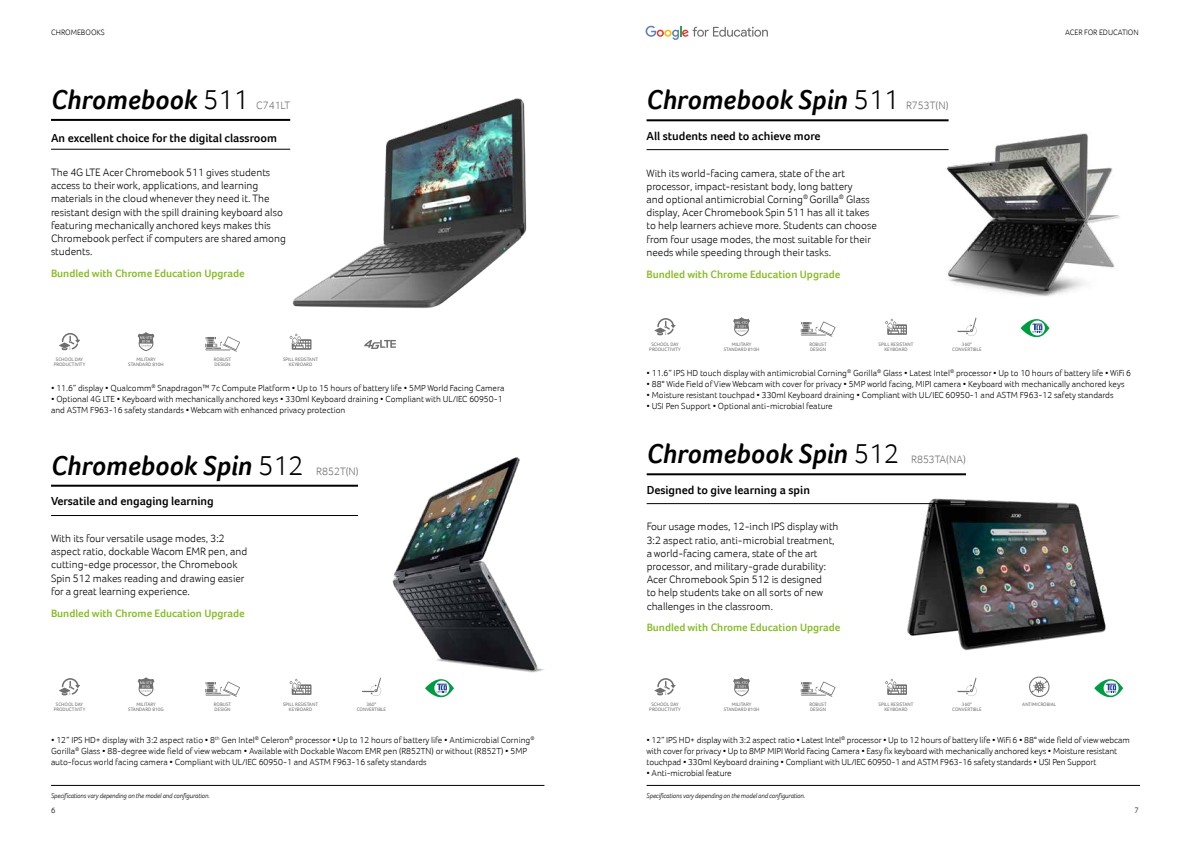
<style>
.page{position:relative;width:1191px;height:842px;background:#fff}
.page>*{position:absolute;margin:0;border:0;box-sizing:border-box;transform-origin:0 0}
.t1{font:italic 600 28px "Acer Foco";color:#000}
.t2{font:600 12px "Acer Foco";color:#000}
.t3{font:300 11px/13.2px "Acer Foco";color:#000}
.t4{font:600 11px "Acer Foco";color:#86bc25}
.t5{font:300 11px "Acer Foco";color:#706f6f}
.t6{font:300 9px/10.8px "Acer Foco";color:#000}
.t7{font:300 8px "Acer Foco";color:#000}
.t8{font:italic 300 7px "Acer Foco";letter-spacing:-.01em;color:#000}
.t9{font:5px/4.9px "Acer Foco";color:#706f6f;text-align:center}
.s1{font-weight:300;font-style:normal}
</style>
<div class="page">
<hr style="left:646px;top:785px;width:494px;height:1px;background:#000">
<hr style="left:51px;top:785px;width:493px;height:1px;background:#000">
<svg style="left:645px;top:26px;width:123px;height:14px"></svg>
<img style="left:286px;top:98px;width:241px;height:211px">
<hr style="left:51px;top:119px;width:239px;height:2px;background:#000">
<hr style="left:51px;top:149px;width:239px;height:1px;background:#000">
<svg style="left:59px;top:333px;width:21px;height:18px"></svg>
<svg style="left:138px;top:332px;width:16px;height:19px"></svg>
<svg style="left:205px;top:336px;width:35px;height:16px"></svg>
<svg style="left:289px;top:333px;width:22px;height:17px"></svg>
<svg style="left:364px;top:340px;width:32px;height:9px"></svg>
<img style="left:392px;top:457px;width:152px;height:216px">
<hr style="left:646px;top:119px;width:302px;height:2px;background:#000">
<hr style="left:646px;top:149px;width:302px;height:1px;background:#000">
<img style="left:925px;top:121px;width:195px;height:176px">
<hr style="left:51px;top:485px;width:307px;height:2px;background:#000">
<hr style="left:51px;top:515px;width:307px;height:1px;background:#000">
<svg style="left:59px;top:678px;width:21px;height:18px"></svg>
<svg style="left:138px;top:677px;width:16px;height:19px"></svg>
<svg style="left:205px;top:681px;width:35px;height:16px"></svg>
<svg style="left:289px;top:679px;width:22px;height:16px"></svg>
<svg style="left:362px;top:677px;width:19px;height:19px"></svg>
<svg style="left:425px;top:679px;width:29px;height:18px"></svg>
<svg style="left:654px;top:318px;width:21px;height:18px"></svg>
<svg style="left:733px;top:317px;width:17px;height:19px"></svg>
<svg style="left:800px;top:321px;width:35px;height:16px"></svg>
<svg style="left:885px;top:319px;width:22px;height:16px"></svg>
<svg style="left:957px;top:317px;width:19px;height:19px"></svg>
<svg style="left:1020px;top:319px;width:29px;height:18px"></svg>
<img style="left:879px;top:475px;width:227px;height:176px">
<hr style="left:646px;top:473px;width:320px;height:2px;background:#000">
<hr style="left:646px;top:503px;width:320px;height:1px;background:#000">
<svg style="left:654px;top:678px;width:21px;height:18px"></svg>
<svg style="left:733px;top:677px;width:17px;height:19px"></svg>
<svg style="left:800px;top:681px;width:35px;height:16px"></svg>
<svg style="left:885px;top:679px;width:22px;height:16px"></svg>
<svg style="left:957px;top:677px;width:19px;height:19px"></svg>
<svg style="left:1029px;top:676px;width:20px;height:21px"></svg>
<svg style="left:1094px;top:679px;width:29px;height:18px"></svg>
<p class="t7" style="left:51px;top:27px;width:55px">CHROMEBOOKS</p>
<p class="t7" style="left:1065px;top:27px;width:75px">ACER FOR EDUCATION</p>
<h1 class="t1" style="left:51px;top:83px;width:199px">Chromebook <span class="s1">511</span></h1>
<p class="t5" style="left:256px;top:99px;width:35px">C741LT</p>
<h2 class="t2" style="left:51px;top:131px;width:227px">An excellent choice for the digital classroom</h2>
<p class="t3" style="left:51px;top:166px;width:236px">The 4G LTE Acer Chromebook 511 gives students access to their work, applications, and learning materials in the cloud whenever they need it. The resistant design with the spill draining keyboard also featuring mechanically anchored keys makes this Chromebook perfect if computers are shared among students.</p>
<p class="t4" style="left:51px;top:267px;width:195px">Bundled with Chrome Education Upgrade</p>
<p class="t9" style="left:54px;top:357px;width:33px">SCHOOL DAY<br>PRODUCTIVITY</p>
<p class="t9" style="left:128px;top:357px;width:37px">MILITARY<br>STANDARD 810H</p>
<p class="t9" style="left:214px;top:357px;width:19px;text-align:left">ROBUST<br>DESIGN</p>
<p class="t9" style="left:283px;top:357px;width:36px">SPILL RESISTANT<br>KEYBOARD</p>
<p class="t6" style="left:51px;top:383px;width:455px">• 11.6” display • Qualcomm<sup>®</sup> Snapdragon™ 7c Compute Platform • Up to 15 hours of battery life • 5MP World Facing Camera</p>
<p class="t6" style="left:51px;top:393px;width:453px">• Optional 4G LTE • Keyboard with mechanically anchored keys • 330ml Keyboard draining • Compliant with UL/IEC 60950-1 and ASTM F963-16 safety standards • Webcam with enhanced privacy protection</p>
<h1 class="t1" style="left:51px;top:449px;width:254px">Chromebook Spin <span class="s1">512</span></h1>
<p class="t5" style="left:316px;top:464px;width:44px">R852T(N)</p>
<h2 class="t2" style="left:51px;top:494px;width:164px">Versatile and engaging learning</h2>
<p class="t3" style="left:51px;top:532px;width:198px">With its four versatile usage modes, 3:2 aspect ratio, dockable Wacom EMR pen, and cutting-edge processor, the Chromebook Spin 512 makes reading and drawing easier for a great learning experience.</p>
<p class="t4" style="left:51px;top:606px;width:195px">Bundled with Chrome Education Upgrade</p>
<p class="t9" style="left:54px;top:702px;width:33px">SCHOOL DAY<br>PRODUCTIVITY</p>
<p class="t9" style="left:128px;top:702px;width:37px">MILITARY<br>STANDARD 810G</p>
<p class="t9" style="left:214px;top:702px;width:19px;text-align:left">ROBUST<br>DESIGN</p>
<p class="t9" style="left:283px;top:702px;width:36px">SPILL RESISTANT<br>KEYBOARD</p>
<p class="t9" style="left:357px;top:702px;width:31px">360°<br>CONVERTIBLE</p>
<p class="t6" style="left:51px;top:734px;width:485px">• 12” IPS HD+ display with 3:2 aspect ratio • 8<sup>th</sup> Gen Intel<sup>®</sup> Celeron<sup>®</sup> processor • Up to 12 hours of battery life • Antimicrobial Corning<sup>®<br></sup>Gorilla<sup>®</sup> Glass • 88-degree wide field of view webcam • Available with Dockable Wacom EMR pen (R852TN) or without (R852T) • 5MP auto-focus world facing camera • Compliant with UL/IEC 60950-1 and ASTM F963-16 safety standards</p>
<h1 class="t1" style="left:646px;top:83px;width:254px">Chromebook Spin <span class="s1">511</span></h1>
<p class="t5" style="left:906px;top:99px;width:44px">R753T(N)</p>
<h2 class="t2" style="left:646px;top:129px;width:175px">All students need to achieve more</h2>
<p class="t3" style="left:646px;top:166px;width:232px">With its world-facing camera, state of the art processor, impact-resistant body, long battery<br>and optional antimicrobial Corning<sup>®</sup> Gorilla<sup>®</sup> Glass display, Acer Chromebook Spin 511 has all it takes to help learners achieve more. Students can choose from four usage modes, the most suitable for their needs while speeding through their tasks.</p>
<p class="t4" style="left:646px;top:267px;width:195px">Bundled with Chrome Education Upgrade</p>
<p class="t9" style="left:649px;top:342px;width:33px">SCHOOL DAY<br>PRODUCTIVITY</p>
<p class="t9" style="left:723px;top:342px;width:37px">MILITARY<br>STANDARD 810H</p>
<p class="t9" style="left:809px;top:342px;width:19px;text-align:left">ROBUST<br>DESIGN</p>
<p class="t9" style="left:878px;top:342px;width:36px">SPILL RESISTANT<br>KEYBOARD</p>
<p class="t9" style="left:952px;top:342px;width:31px">360°<br>CONVERTIBLE</p>
<p class="t6" style="left:646px;top:368px;width:486px">• 11.6” IPS HD touch display with antimicrobial Corning<sup>®</sup> Gorilla<sup>®</sup> Glass • Latest Intel<sup>®</sup> processor • Up to 10 hours of battery life • WiFi 6</p>
<p class="t6" style="left:646px;top:379px;width:479px">• 88° Wide Field of View Webcam with cover for privacy • 5MP world facing, MIPI camera • Keyboard with mechanically anchored keys</p>
<p class="t6" style="left:646px;top:389px;width:468px">• Moisture resistant touchpad • 330ml Keyboard draining • Compliant with UL/IEC 60950-1 and ASTM F963-12 safety standards</p>
<p class="t6" style="left:646px;top:400px;width:188px">• USI Pen Support • Optional anti-microbial feature</p>
<h1 class="t1" style="left:646px;top:437px;width:254px">Chromebook Spin <span class="s1">512</span></h1>
<h2 class="t2" style="left:646px;top:483px;width:165px">Designed to give learning a spin</h2>
<p class="t3" style="left:646px;top:520px;width:193px">Four usage modes, 12-inch IPS display with 3:2 aspect ratio, anti-microbial treatment, a world-facing camera, state of the art processor, and military-grade durability:<br>Acer Chromebook Spin 512 is designed<br>to help students take on all sorts of new challenges in the classroom.</p>
<p class="t4" style="left:646px;top:621px;width:195px">Bundled with Chrome Education Upgrade</p>
<p class="t5" style="left:911px;top:453px;width:56px">R853TA(NA)</p>
<p class="t9" style="left:649px;top:702px;width:33px">SCHOOL DAY<br>PRODUCTIVITY</p>
<p class="t9" style="left:723px;top:702px;width:37px">MILITARY<br>STANDARD 810H</p>
<p class="t9" style="left:809px;top:702px;width:19px;text-align:left">ROBUST<br>DESIGN</p>
<p class="t9" style="left:878px;top:702px;width:36px">SPILL RESISTANT<br>KEYBOARD</p>
<p class="t9" style="left:952px;top:702px;width:31px">360°<br>CONVERTIBLE</p>
<p class="t9" style="left:1022px;top:702px;width:36px">ANTIMICROBIAL</p>
<p class="t6" style="left:646px;top:734px;width:485px">• 12” IPS HD+ display with 3:2 aspect ratio • Latest Intel<sup>®</sup> processor • Up to 12 hours of battery life • WiFi 6 • 88° wide field of view webcam with cover for privacy • Up to 8MP MIPI World Facing Camera • Easy fix keyboard with mechanically anchored keys • Moisture resistant touchpad • 330ml Keyboard draining • Compliant with UL/IEC 60950-1 and ASTM F963-16 safety standards • USI Pen Support</p>
<p class="t6" style="left:646px;top:767px;width:87px">• Anti-microbial feature</p>
<p class="t8" style="left:51px;top:792px;width:160px">Specifications vary depending on the model and configuration.</p>
<p class="t8" style="left:646px;top:792px;width:160px">Specifications vary depending on the model and configuration.</p>
<p class="t7" style="left:51px;top:805px;width:6px">6</p>
<p class="t7" style="left:1134px;top:805px;width:6px">7</p>
</div>
